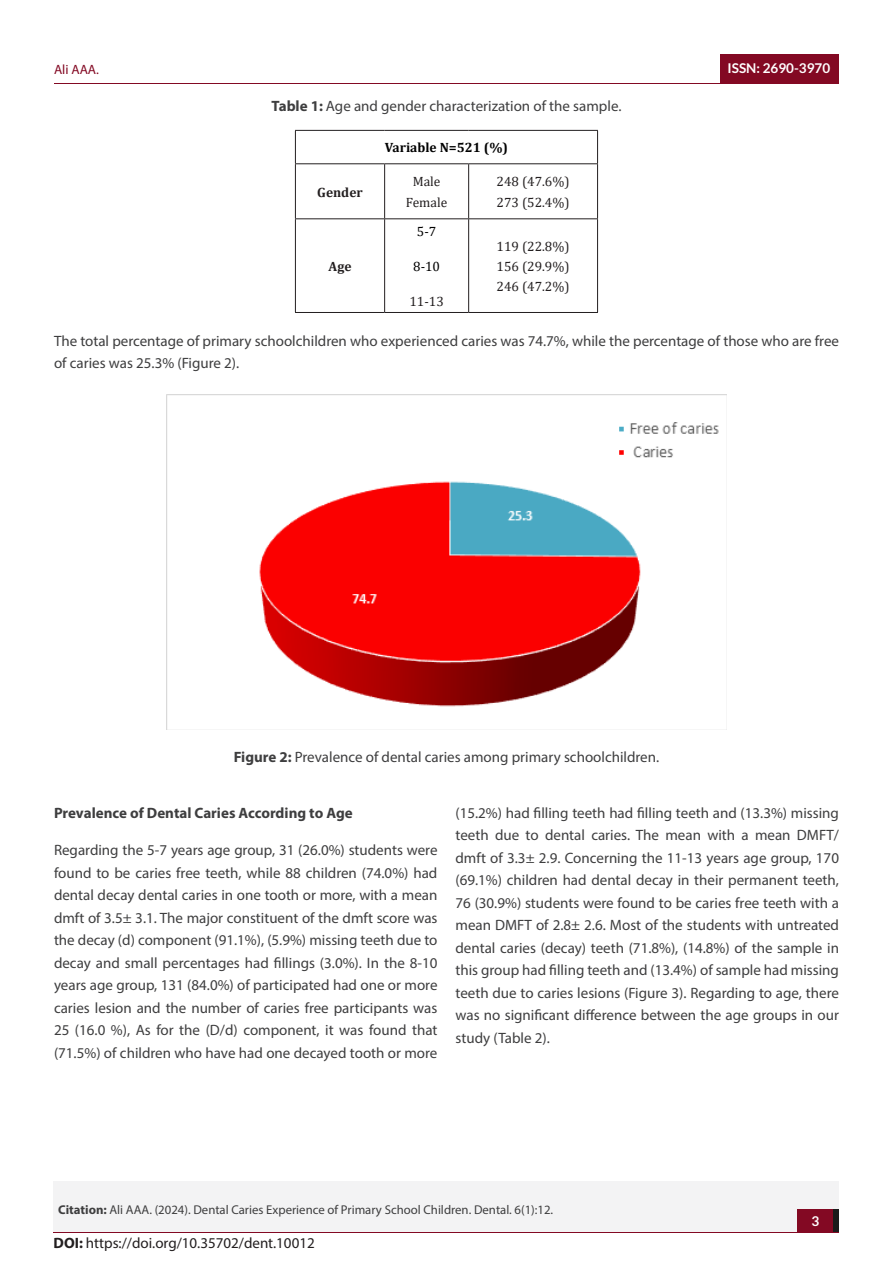
<style>
.page{position:relative;width:893px;height:1263px;background:#fff}
.page>*{position:absolute;margin:0;border:0;box-sizing:border-box;transform-origin:0 0}
.t1{font:15px/22.5px "Myriad Pro";color:#3e3e3f;text-align:justify}
.t2{font:15px "Myriad Pro";color:#231f20}
.t3{font:700 15px "Myriad Pro";color:#3e3e3f}
.t4{font:13.5px "Cambria";color:#231f20}
.Default{font:700 13.5px "Cambria";color:#000}
.t5{font:700 13.5px "Lato";color:#fff}
.t6{font:700 13.5px "Cambria";color:#231f20}
.t7{font:13.5px "Myriad Pro";color:#830923}
.Default-2{font:13.5px "Cambria";color:#000}
.t8{font:12.75px "Myriad Pro";color:#3e3e3f}
.s1{font-weight:700}
</style>
<div class="page">
<hr style="left:54px;top:84px;width:785px;height:1px;background:#830923">
<div style="left:54px;top:1211px;width:785px;height:22px;background:#f3f3f4"></div>
<div style="left:54px;top:1181px;width:785px;height:50px;background:#f3f3f4"></div>
<div style="left:798px;top:1209px;width:41px;height:22px;background:#1b1b1b"></div>
<div style="left:798px;top:1209px;width:35px;height:22px;background:#830923"></div>
<div style="left:721px;top:54px;width:118px;height:30px;background:#830923"></div>
<hr style="left:295px;top:130px;width:90px;height:1px;background:#231f20">
<hr style="left:385px;top:130px;width:84px;height:1px;background:#231f20">
<hr style="left:469px;top:130px;width:129px;height:1px;background:#231f20">
<hr style="left:295px;top:163px;width:90px;height:1px;background:#231f20">
<hr style="left:385px;top:163px;width:84px;height:1px;background:#231f20">
<hr style="left:469px;top:163px;width:129px;height:1px;background:#231f20">
<hr style="left:295px;top:218px;width:90px;height:1px;background:#231f20">
<hr style="left:385px;top:218px;width:84px;height:1px;background:#231f20">
<hr style="left:469px;top:218px;width:129px;height:1px;background:#231f20">
<hr style="left:295px;top:312px;width:90px;height:1px;background:#231f20">
<hr style="left:385px;top:312px;width:84px;height:1px;background:#231f20">
<hr style="left:469px;top:312px;width:129px;height:1px;background:#231f20">
<hr style="left:295px;top:131px;width:1px;height:32px;background:#231f20">
<hr style="left:295px;top:164px;width:1px;height:54px;background:#231f20">
<hr style="left:295px;top:219px;width:1px;height:93px;background:#231f20">
<hr style="left:597px;top:131px;width:1px;height:32px;background:#231f20">
<hr style="left:384px;top:164px;width:1px;height:54px;background:#231f20">
<hr style="left:468px;top:164px;width:1px;height:54px;background:#231f20">
<hr style="left:597px;top:164px;width:1px;height:54px;background:#231f20">
<hr style="left:384px;top:219px;width:1px;height:93px;background:#231f20">
<hr style="left:468px;top:219px;width:1px;height:93px;background:#231f20">
<hr style="left:597px;top:219px;width:1px;height:93px;background:#231f20">
<img style="left:167px;top:394px;width:560px;height:313px">
<p class="t7" style="left:54px;top:61px;width:47px">Ali AAA.</p>
<p class="t1" style="left:272px;top:95px;width:351px"><span class="s1">Table 1:</span> Age and gender characterization of the sample.</p>
<p class="t6" style="left:317px;top:182px;width:47px">Gender</p>
<p class="t6" style="left:329px;top:257px;width:24px">Age</p>
<p class="Default" style="left:385px;top:138px;width:125px">Variable N=521 (%)</p>
<p class="t4" style="left:413px;top:174px;width:29px">Male</p>
<p class="t4" style="left:406px;top:194px;width:43px">Female</p>
<p class="Default-2" style="left:417px;top:223px;width:21px">5-7</p>
<p class="Default-2" style="left:413px;top:258px;width:28px">8-10</p>
<p class="t4" style="left:409px;top:294px;width:36px">11-13</p>
<p class="t4" style="left:497px;top:174px;width:74px">248 (47.6%)</p>
<p class="t4" style="left:497px;top:194px;width:74px">273 (52.4%)</p>
<p class="t4" style="left:497px;top:238px;width:74px">119 (22.8%)</p>
<p class="t4" style="left:497px;top:258px;width:74px">156 (29.9%)</p>
<p class="t4" style="left:497px;top:279px;width:74px">246 (47.2%)</p>
<p class="t5" style="left:728px;top:61px;width:104px">ISSN: 2690-3970</p>
<p class="t1" style="left:54px;top:329px;width:786px">The total percentage of primary schoolchildren who experienced caries was 74.7%, while the percentage of those who are free of caries was 25.3% (Figure 2).</p>
<p class="t1" style="left:234px;top:745px;width:427px"><span class="s1">Figure 2:</span> Prevalence of dental caries among primary schoolchildren.</p>
<p class="t3" style="left:54px;top:803px;width:300px">Prevalence of Dental Caries According to Age</p>
<p class="t1" style="left:54px;top:838px;width:385px">Regarding the 5-7 years age group, 31 (26.0%) students were found to be caries free teeth, while 88 children (74.0%) had dental decay dental caries in one tooth or more, with a mean dmft of 3.5± 3.1. The major constituent of the dmft score was the decay (d) component (91.1%), (5.9%) missing teeth due to decay and small percentages had fillings (3.0%). In the 8-10 years age group, 131 (84.0%) of participated had one or more caries lesion and the number of caries free participants was 25 (16.0 %), As for the (D/d) component, it was found that (71.5%) of children who have had one decayed tooth or more</p>
<p class="t1" style="left:455px;top:801px;width:385px">(15.2%) had filling teeth had filling teeth and (13.3%) missing teeth due to dental caries. The mean with a mean DMFT/ dmft of 3.3± 2.9. Concerning the 11-13 years age group, 170 (69.1%) children had dental decay in their permanent teeth, 76 (30.9%) students were found to be caries free teeth with a mean DMFT of 2.8± 2.6. Most of the students with untreated dental caries (decay) teeth (71.8%), (14.8%) of the sample in this group had filling teeth and (13.4%) of sample had missing teeth due to caries lesions (Figure 3). Regarding to age, there was no significant difference between the age groups in our study (Table 2).</p>
<p class="t8" style="left:58px;top:1201px;width:497px"><span class="s1">Citation:</span> Ali AAA. (2024). Dental Caries Experience of Primary School Children. Dental. 6(1):12.</p>
<p class="t2" style="left:54px;top:1234px;width:263px"><span class="s1">DOI:</span> https://doi.org/10.35702/dent.10012</p>
<p class="t5" style="left:811px;top:1213px;width:9px">3</p>
</div>
